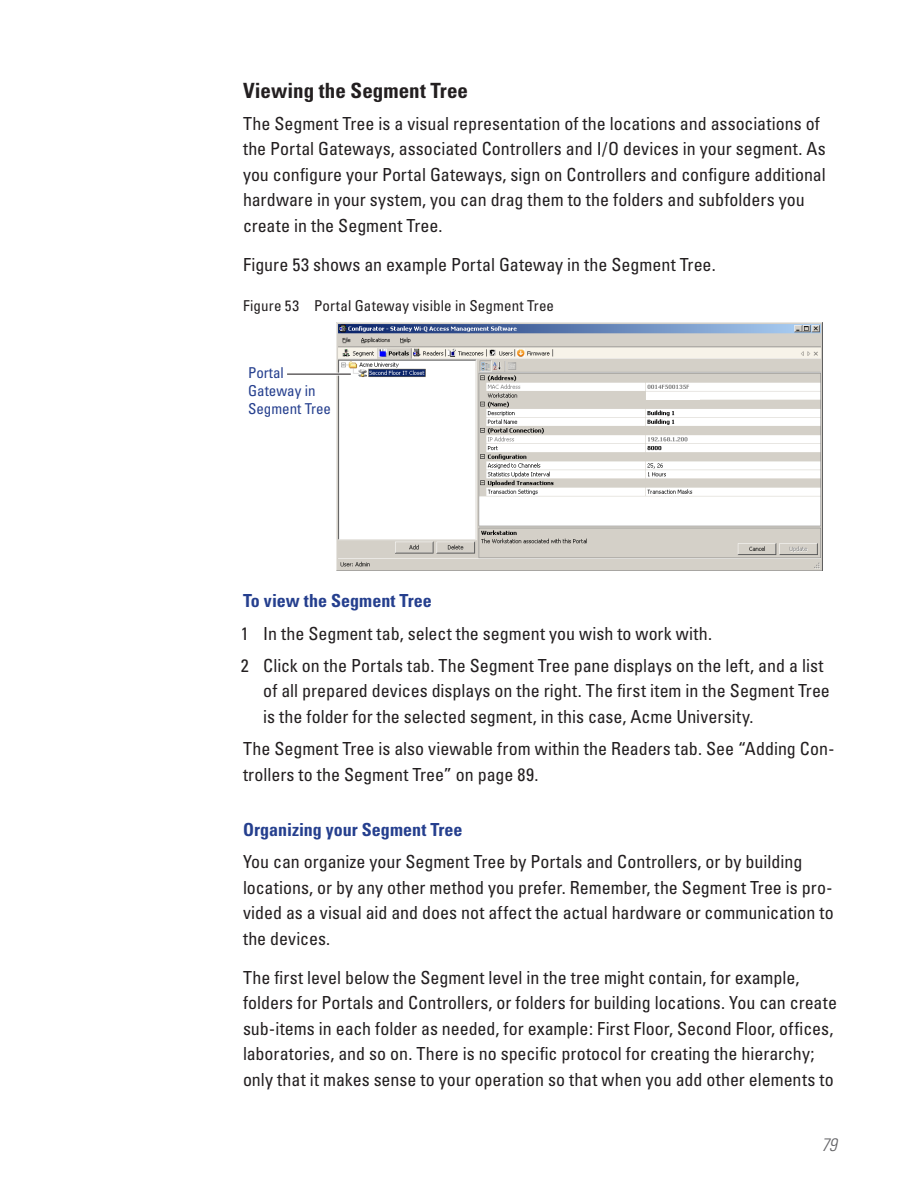
<style>
.page{position:relative;width:918px;height:1188px;background:#fff}
.page>*{position:absolute;margin:0;border:0;box-sizing:border-box;transform-origin:0 0}
.subhead2{font:700 condensed 21px "Univers";color:#231f20}
.paragraph{font:condensed 18px/25.5px "Univers";color:#231f20}
.subhead3{font:700 condensed 18px "Univers";color:#253f8e}
.t1{font:italic 300 condensed 18px "Univers";color:#636366}
.t2{font:condensed 15px "Univers";letter-spacing:.01em;color:#231f20}
.t3{font:condensed 15px/18px "Univers";color:#253f8e}
</style>
<div class="page">
<img style="left:337px;top:323px;width:486px;height:248px">
<div style="left:646px;top:393px;width:53px;height:7px;background:#fff"></div>
<hr style="left:287px;top:373px;width:64px;height:3px;background:#fff">
<hr style="left:287px;top:374px;width:64px;height:1px;background:#231f20">
<p class="subhead2" style="left:243px;top:77px;width:227px">Viewing the Segment Tree</p>
<p class="paragraph" style="left:243px;top:111px;width:584px">The Segment Tree is a visual representation of the locations and associations of the Portal Gateways, associated Controllers and I/O devices in your segment. As you configure your Portal Gateways, sign on Controllers and configure additional hardware in your system, you can drag them to the folders and subfolders you create in the Segment Tree.</p>
<p class="paragraph" style="left:243px;top:252px;width:474px">Figure 53 shows an example Portal Gateway in the Segment Tree.</p>
<p class="t2" style="left:243px;top:296px;width:313px">Figure 53 Portal Gateway visible in Segment Tree</p>
<p class="t3" style="left:248px;top:364px;width:84px">Portal<br>Gateway in<br>Segment Tree</p>
<p class="subhead3" style="left:243px;top:590px;width:190px">To view the Segment Tree</p>
<p class="paragraph" style="left:241px;top:620px;width:473px">1 In the Segment tab, select the segment you wish to work with.</p>
<p class="paragraph" style="left:263px;top:652px;width:568px;text-indent:-22px">2 Click on the Portals tab. The Segment Tree pane displays on the left, and a list of all prepared devices displays on the right. The first item in the Segment Tree is the folder for the selected segment, in this case, Acme University.</p>
<p class="paragraph" style="left:243px;top:736px;width:593px">The Segment Tree is also viewable from within the Readers tab. See “Adding Con&shy;trollers to the Segment Tree” on page 89.</p>
<p class="subhead3" style="left:243px;top:819px;width:221px">Organizing your Segment Tree</p>
<p class="paragraph" style="left:243px;top:849px;width:592px">You can organize your Segment Tree by Portals and Controllers, or by building locations, or by any other method you prefer. Remember, the Segment Tree is pro&shy;vided as a visual aid and does not affect the actual hardware or communication to the devices.</p>
<p class="paragraph" style="left:243px;top:964px;width:596px">The first level below the Segment level in the tree might contain, for example, folders for Portals and Controllers, or folders for building locations. You can create sub-items in each folder as needed, for example: First Floor, Second Floor, offices, laboratories, and so on. There is no specific protocol for creating the hierarchy; only that it makes sense to your operation so that when you add other elements to</p>
<p class="t1" style="left:821px;top:1134px;width:17px">79</p>
</div>
